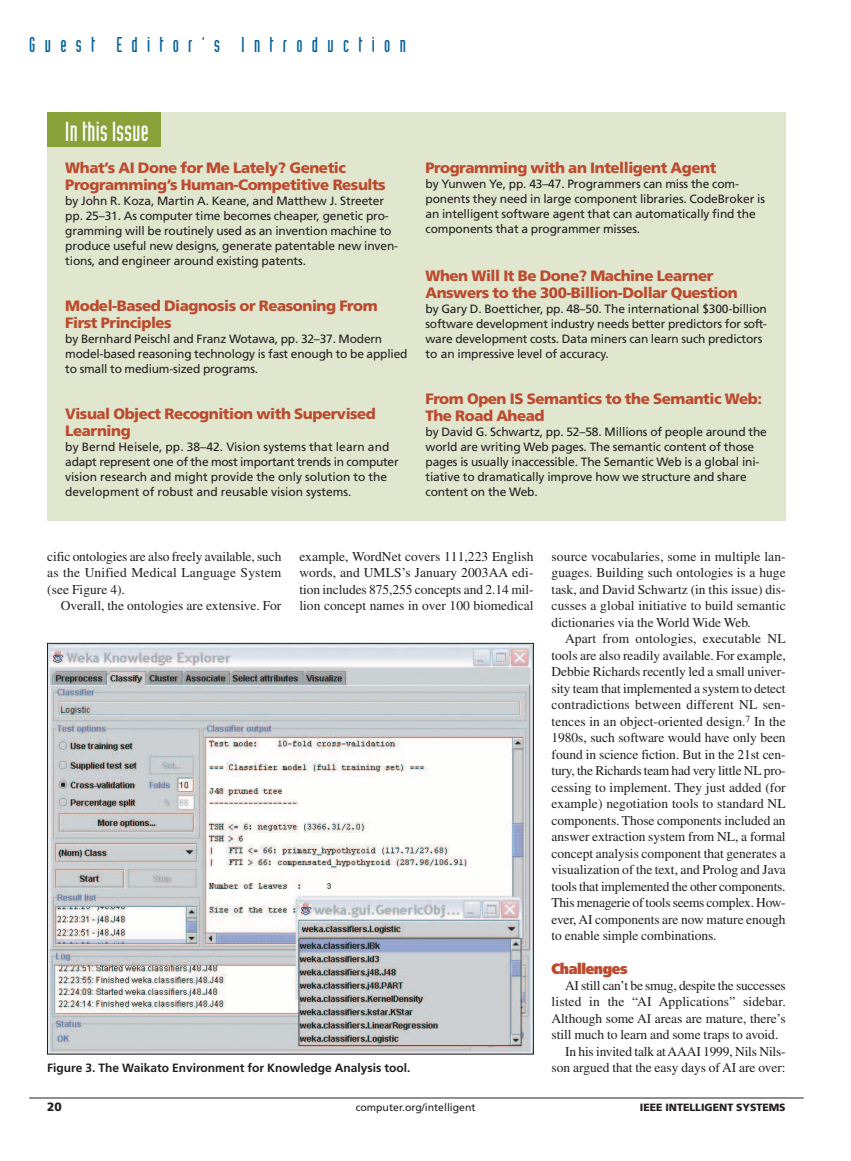
<style>
.page{position:relative;width:851px;height:1161px;background:#fff}
.page>*{position:absolute;margin:0;border:0;box-sizing:border-box;transform-origin:0 0}
.t1{font:27px "Industria Solid";letter-spacing:.015em;color:#fff}
.t2{font:21px "Industria Solid";letter-spacing:.445em;color:#01609c}
.t3{font:900 15px/16.5px "Frutiger";letter-spacing:-.03em;color:#bb4a2e}
.t4{font:900 15px "Frutiger";letter-spacing:-.03em;color:#bb4a2e;scale:.9 1}
.t5{font:13.5px/16.5px "Times";letter-spacing:-.005em;color:#231f20;text-align:justify}
.t6{font:12px/15px "Frutiger";letter-spacing:-.01em;color:#231f20}
.t7{font:700 12px "Frutiger";color:#231f20}
.t8{font:900 12px "Frutiger";color:#231f20}
.t9{font:10.5px "Frutiger";color:#231f20}
.t10{font:900 10.5px "Frutiger";color:#231f20}
</style>
<div class="page">
<hr style="left:29px;top:1098px;width:774px;height:1px;background:#231f20">
<img style="left:49px;top:645px;width:482px;height:407px">
<div style="left:47px;top:113px;width:738px;height:408px;background:#e1e6ce"></div>
<div style="left:47px;top:113px;width:114px;height:34px;background:#89a23a"></div>
<h2 class="t2" style="left:29px;top:37px;width:378px">Guest Editor’s Introduction</h2>
<h1 class="t1" style="left:65px;top:121px;width:85px">In this Issue</h1>
<p class="t3" style="left:65px;top:161px;width:322px">What’s AI Done for Me Lately? Genetic<br>Programming’s Human-Competitive Results</p>
<p class="t6" style="left:65px;top:194px;width:334px">by John R. Koza, Martin A. Keane, and Matthew J. Streeter pp. 25–31. As computer time becomes cheaper, genetic pro&shy;gramming will be routinely used as an invention machine to produce useful new designs, generate patentable new inven&shy;tions, and engineer around existing patents.</p>
<p class="t3" style="left:65px;top:299px;width:314px">Model-Based Diagnosis or Reasoning From<br>First Principles</p>
<p class="t6" style="left:65px;top:332px;width:343px">by Bernhard Peischl and Franz Wotawa, pp. 32–37. Modern model-based reasoning technology is fast enough to be applied to small to medium-sized programs.</p>
<p class="t3" style="left:65px;top:407px;width:312px">Visual Object Recognition with Supervised<br>Learning</p>
<p class="t6" style="left:65px;top:440px;width:335px">by Bernd Heisele, pp. 38–42. Vision systems that learn and adapt represent one of the most important trends in computer vision research and might provide the only solution to the development of robust and reusable vision systems.</p>
<p class="t3" style="left:425px;top:161px;width:292px">Programming with an Intelligent Agent</p>
<p class="t6" style="left:425px;top:178px;width:341px">by Yunwen Ye, pp. 43–47. Programmers can miss the com&shy;ponents they need in large component libraries. CodeBroker is an intelligent software agent that can automatically find the components that a programmer misses.</p>
<p class="t3" style="left:425px;top:269px;width:313px">When Will It Be Done? Machine Learner<br>Answers to the 300-Billion-Dollar Question</p>
<p class="t6" style="left:425px;top:302px;width:343px">by Gary D. Boetticher, pp. 48–50. The international $300-billion software development industry needs better predictors for soft&shy;ware development costs. Data miners can learn such predictors to an impressive level of accuracy.</p>
<p class="t3" style="left:425px;top:392px;width:338px">From Open IS Semantics to the Semantic Web:<br>The Road Ahead</p>
<p class="t6" style="left:425px;top:425px;width:343px">by David G. Schwartz, pp. 52–58. Millions of people around the world are writing Web pages. The semantic content of those pages is usually inaccessible. The Semantic Web is a global ini&shy;tiative to dramatically improve how we structure and share content on the Web.</p>
<p class="t5" style="left:299px;top:549px;width:235px">example, WordNet covers 111,223 English words, and UMLS’s January 2003AA edi&shy;tion includes 875,255 concepts and 2.14 mil&shy;lion concept names in over 100 biomedical</p>
<p class="t5" style="left:551px;top:549px;width:236px">source vocabularies, some in multiple lan&shy;guages. Building such ontologies is a huge task, and David Schwartz (in this issue) dis&shy;cusses a global initiative to build semantic dictionaries via the World Wide Web.</p>
<p class="t5" style="left:551px;top:632px;width:235px;text-indent:13px">Apart from ontologies, executable NL tools are also readily available. For example, Debbie Richards recently led a small univer&shy;sity team that implemented a system to detect contradictions between different NL sen&shy;tences in an object-oriented design.<sup>7</sup> In the 1980s, such software would have only been found in science fiction. But in the 21st cen&shy;tury, the Richards team had very little NL pro&shy;cessing to implement. They just added (for example) negotiation tools to standard NL components. Those components included an answer extraction system from NL, a formal concept analysis component that generates a visualization of the text, and Prolog and Java tools that implemented the other components.<br>This menagerie of tools seems complex. How&shy;ever,AI components are now mature enough to enable simple combinations.</p>
<p class="t4" style="left:551px;top:962px;width:86px">Challenges</p>
<p class="t5" style="left:565px;top:978px;width:222px">AI still can’t be smug, despite the successes</p>
<p class="t5" style="left:551px;top:995px;width:235px">listed in the “AI Applications” sidebar.</p>
<p class="t5" style="left:551px;top:1011px;width:235px">Although some AI areas are mature, there’s</p>
<p class="t5" style="left:551px;top:1028px;width:228px">still much to learn and some traps to avoid.</p>
<p class="t5" style="left:565px;top:1044px;width:222px">In his invited talk at AAAI 1999, Nils Nils-</p>
<p class="t5" style="left:551px;top:1061px;width:235px">son argued that the easy days of AI are over:</p>
<p class="t5" style="left:47px;top:549px;width:235px">cific ontologies are also freely available, such as the Unified Medical Language System (see Figure 4).</p>
<p class="t5" style="left:61px;top:599px;width:222px">Overall, the ontologies are extensive. For</p>
<p class="t7" style="left:47px;top:1063px;width:365px">Figure 3. The Waikato Environment for Knowledge Analysis tool.</p>
<p class="t8" style="left:47px;top:1102px;width:16px">20</p>
<p class="t9" style="left:356px;top:1103px;width:121px">computer.org/intelligent</p>
<p class="t10" style="left:639px;top:1103px;width:147px">IEEE INTELLIGENT SYSTEMS</p>
</div>
